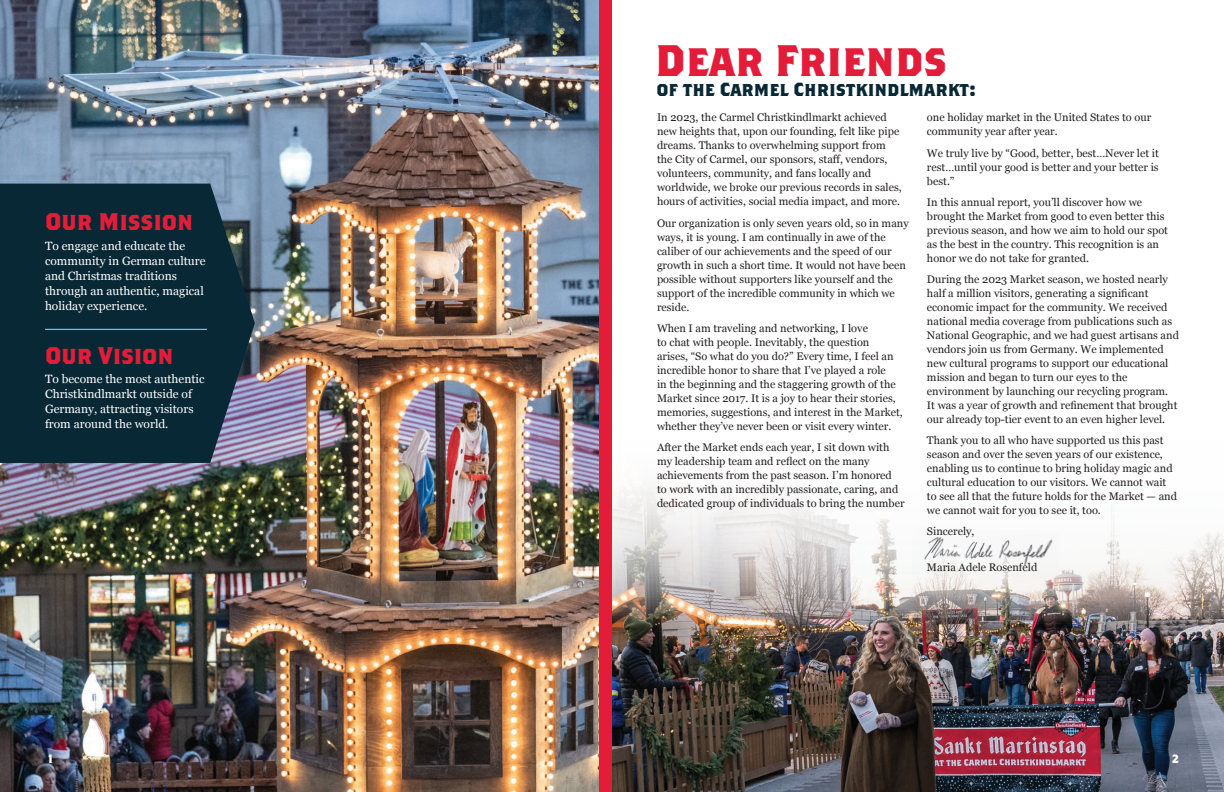
<style>
.page{position:relative;width:1224px;height:792px;background:#fff}
.page>*{position:absolute;margin:0;border:0;box-sizing:border-box;transform-origin:0 0}
.t1{font:700 44px "Brothers OT";color:#e31d39}
.t2{font:700 24px "Brothers OT";color:#e31d39}
.t3{font:700 19px "Brothers OT";color:#082835}
.t4{font:12px/15px "Georgia";color:#fff}
.t5{font:700 12px "Brothers OT";color:#fff}
.t6{font:11px/14px "Georgia";color:#231f20}
</style>
<div class="page">
<img style="left:0;top:0;width:599px;height:792px">
<img style="left:612px;top:487px;width:612px;height:305px">
<img style="left:912px;top:528px;width:148px;height:50px">
<svg style="left:0;top:184px;width:255px;height:279px;background:#112f3d"></svg>
<hr style="left:45px;top:329px;width:162px;height:1px;background:#a2dbf7">
<div style="left:599px;top:0;width:13px;height:792px;background:#e31d39"></div>
<h2 class="t2" style="left:45px;top:211px;width:150px">Our Mission</h2>
<p class="t4" style="left:45px;top:238px;width:162px">To engage and educate the community in German culture and Christmas traditions through an authentic, magical holiday experience.</p>
<h2 class="t2" style="left:45px;top:345px;width:130px">Our Vision</h2>
<p class="t4" style="left:45px;top:371px;width:161px">To become the most authentic<br>Christkindlmarkt outside of<br>Germany, attracting visitors from around the world.</p>
<h1 class="t1" style="left:655px;top:41px;width:293px">Dear Friends</h1>
<h3 class="t3" style="left:656px;top:81px;width:321px">of the Carmel Christkindlmarkt:</h3>
<p class="t6" style="left:657px;top:110px;width:246px">In 2023, the Carmel Christkindlmarkt achieved new heights that, upon our founding, felt like pipe dreams. Thanks to overwhelming support from the City of Carmel, our sponsors, staff, vendors, volunteers, community, and fans locally and worldwide, we broke our previous records in sales, hours of activities, social media impact, and more.</p>
<p class="t6" style="left:657px;top:215px;width:253px">Our organization is only seven years old, so in many ways, it is young. I am continually in awe of the caliber of our achievements and the speed of our growth in such a short time. It would not have been possible without supporters like yourself and the support of the incredible community in which we reside.</p>
<p class="t6" style="left:657px;top:321px;width:247px">When I am traveling and networking, I love<br>to chat with people. Inevitably, the question arises, “So what do you do?” Every time, I feel an incredible honor to share that I’ve played a role<br>in the beginning and the staggering growth of the Market since 2017. It is a joy to hear their stories, memories, suggestions, and interest in the Market, whether they’ve never been or visit every winter.</p>
<p class="t6" style="left:657px;top:440px;width:249px">After the Market ends each year, I sit down with my leadership team and reflect on the many achievements from the past season. I’m honored<br>to work with an incredibly passionate, caring, and dedicated group of individuals to bring the number</p>
<p class="t6" style="left:927px;top:110px;width:226px">one holiday market in the United States to our community year after year.</p>
<p class="t6" style="left:927px;top:145px;width:233px;text-align:justify">We truly live by “Good, better, best…Never let it rest…until your good is better and your better is best.”</p>
<p class="t6" style="left:927px;top:195px;width:243px">In this annual report, you’ll discover how we brought the Market from good to even better this previous season, and how we aim to hold our spot as the best in the country. This recognition is an honor we do not take for granted.</p>
<p class="t6" style="left:927px;top:272px;width:254px">During the 2023 Market season, we hosted nearly half a million visitors, generating a significant economic impact for the community. We received national media coverage from publications such as National Geographic, and we had guest artisans and vendors join us from Germany. We implemented new cultural programs to support our educational mission and began to turn our eyes to the environment by launching our recycling program.<br>It was a year of growth and refinement that brought our already top-tier event to an even higher level.</p>
<p class="t6" style="left:927px;top:433px;width:252px">Thank you to all who have supported us this past season and over the seven years of our existence, enabling us to continue to bring holiday magic and cultural education to our visitors. We cannot wait to see all that the future holds for the Market — and we cannot wait for you to see it, too.</p>
<p class="t6" style="left:927px;top:524px;width:49px">Sincerely,</p>
<p class="t6" style="left:927px;top:559px;width:112px">Maria Adele Rosenfeld</p>
<p class="t5" style="left:48px;top:754px;width:6px">1</p>
<p class="t5" style="left:1172px;top:754px;width:8px">2</p>
</div>
